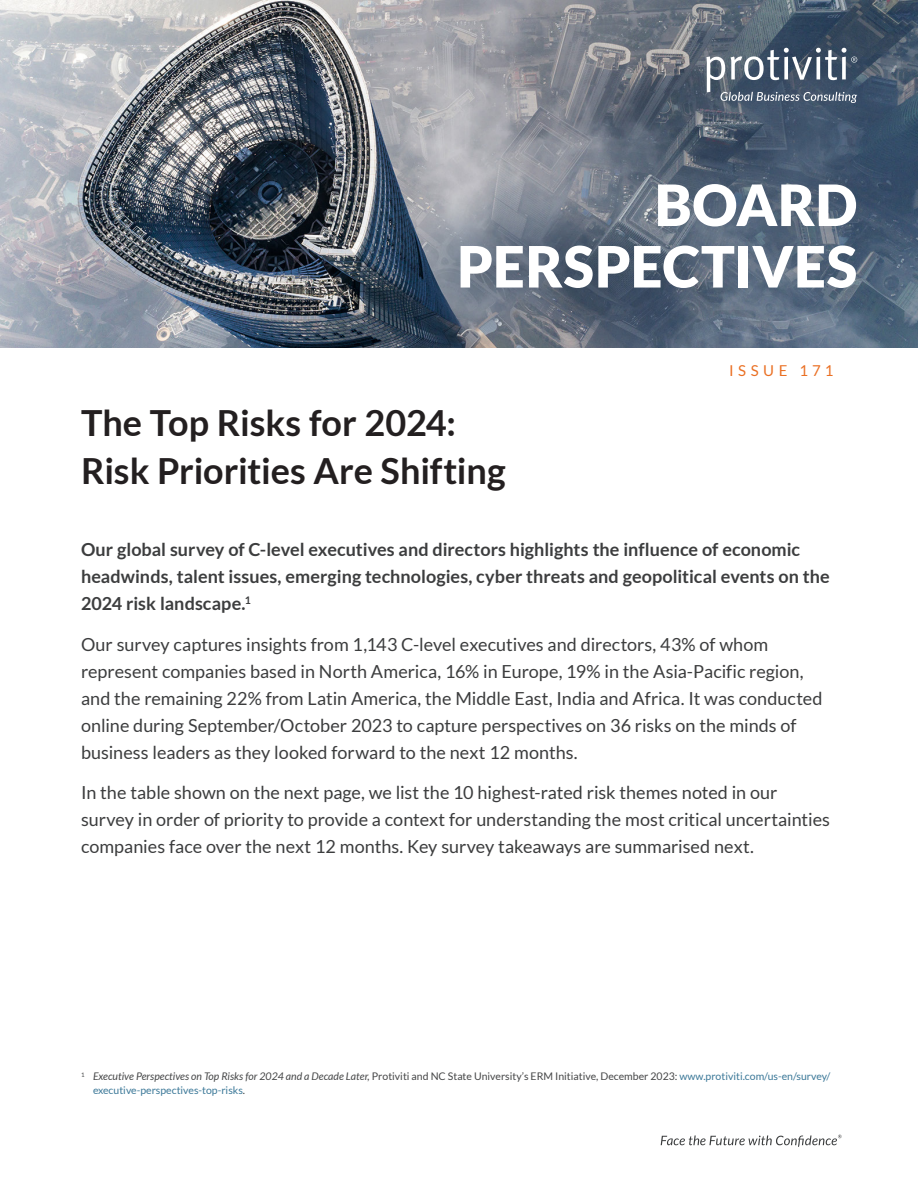
<style>
.page{position:relative;width:918px;height:1188px;background:#fff}
.page>*{position:absolute;margin:0;border:0;box-sizing:border-box;transform-origin:0 0}
.t1{font:900 57px/61.5px "Lato";letter-spacing:.005em;color:#fff;text-align:right}
.Headline_-_24_32_-_Black{font:700 36px/48px "Lato";letter-spacing:-.005em;color:#231f20}
.Body_Text_-_12_18_-_ProGray_Regular{font:18px/27px "Lato";color:#3c3d3e}
.Body_Intro_-_12_18_-_ProGray{font:700 18px/27px "Lato";color:#3c3d3e}
.t2{font:15px "Lato";letter-spacing:.3em;color:#ea7024}
.Footnote_-_7_9{font:10.5px/13.5px "Lato";color:#3b7898}
.s1{font-style:italic;color:#454647}
.s2{color:#454647}
</style>
<div class="page">
<svg style="left:661px;top:1135px;width:181px;height:12px"></svg>
<img style="left:0;top:0;width:918px;height:348px">
<svg style="left:706px;top:48px;width:151px;height:55px;background:#677585"></svg>
<h1 class="t1" style="left:457px;top:173px;width:402px">BOARD<br>PERSPECTIVES</h1>
<p class="Headline_-_24_32_-_Black" style="left:81px;top:399px;width:426px">The Top Risks for 2024:<br>Risk Priorities Are Shifting</p>
<p class="t2" style="left:729px;top:363px;width:106px">ISSUE 171</p>
<p class="Body_Intro_-_12_18_-_ProGray" style="left:81px;top:536px;width:750px">Our global survey of C-level executives and directors highlights the influence of economic headwinds, talent issues, emerging technologies, cyber threats and geopolitical events on the<br>2024 risk landscape.<sup>1</sup></p>
<p class="Body_Text_-_12_18_-_ProGray_Regular" style="left:81px;top:630px;width:743px">Our survey captures insights from 1,143 C-level executives and directors, 43% of whom represent companies based in North America, 16% in Europe, 19% in the Asia-Pacific region, and the remaining 22% from Latin America, the Middle East, India and Africa. It was conducted online during September/October 2023 to capture perspectives on 36 risks on the minds of business leaders as they looked forward to the next 12 months.</p>
<p class="Body_Text_-_12_18_-_ProGray_Regular" style="left:81px;top:779px;width:751px">In the table shown on the next page, we list the 10 highest-rated risk themes noted in our survey in order of priority to provide a context for understanding the most critical uncertainties companies face over the next 12 months. Key survey takeaways are summarised next.</p>
<p class="Footnote_-_7_9" style="left:93px;top:1069px;width:739px;text-indent:-12px"><sup>1</sup> <span class="s1">Executive Perspectives on Top Risks for 2024 and a Decade Later,</span> <span class="s2">Protiviti and NC State University’s ERM Initiative, December 2023:</span> www.protiviti.com/us-en/survey/ executive-perspectives-top-risks<span class="s2">.</span></p>
</div>
